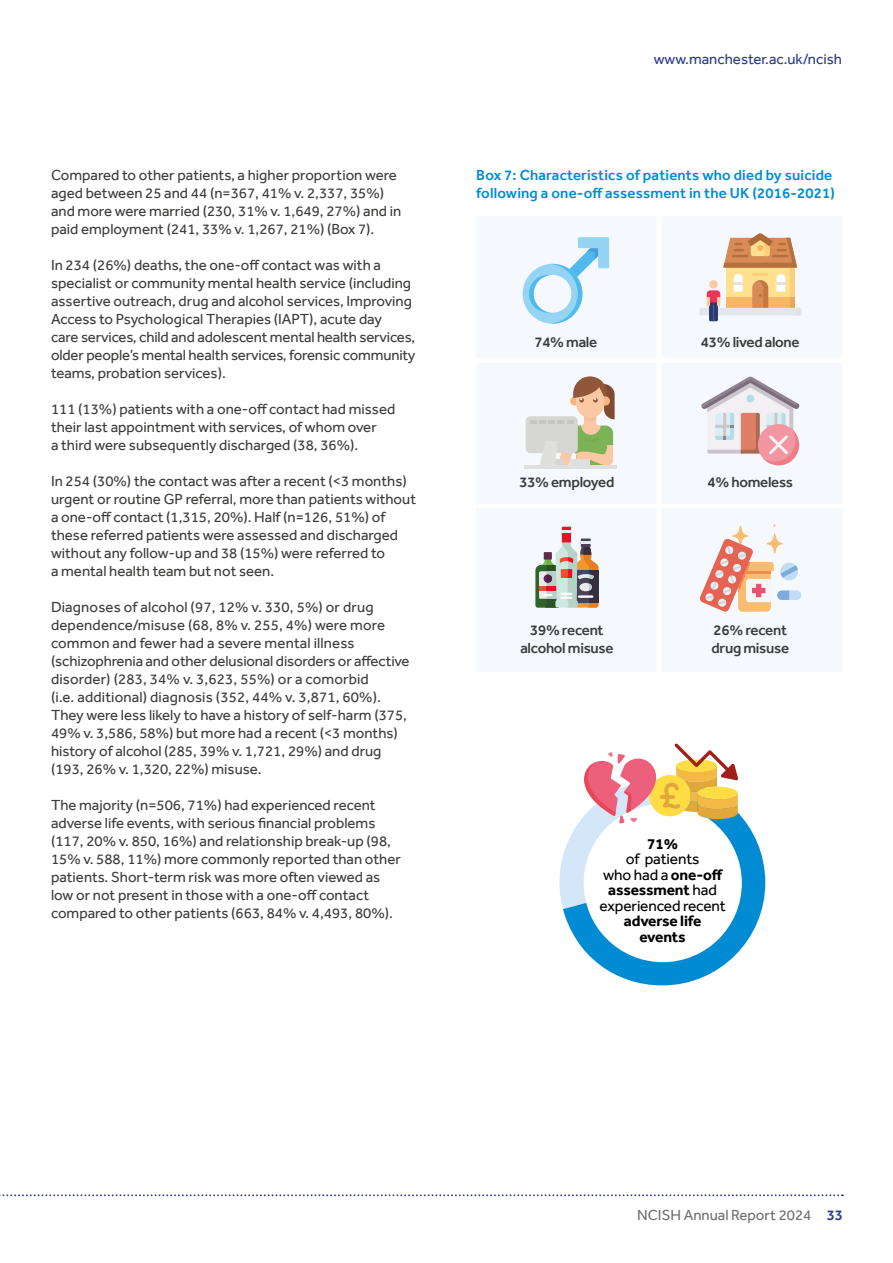
<style>
.page{position:relative;width:893px;height:1263px;background:#fff}
.page>*{position:absolute;margin:0;border:0;box-sizing:border-box;transform-origin:0 0}
.t1{font:15.6px/15.6px "Effra";letter-spacing:-.01em;color:#000;text-align:center}
.t2{font:700 15.6px "Effra";color:#000}
.t3{font:15px/18px "Effra";color:#3c3c3b}
.t4{font:500 15px/18px "Effra";letter-spacing:.01em;color:#008bd2}
.t5{font:500 15px "Effra";letter-spacing:-.02em;color:#3c3c3b}
.t6{font:15px "Effra";color:#2c3b8f}
.t7{font:15px "Effra";color:#706f6f}
.t8{font:500 15px "Effra";color:#2c3b8f}
.s1{font-weight:700}
</style>
<div class="page">
<svg style="left:0;top:1194px;width:843px;height:2px"></svg>
<div style="left:476px;top:217px;width:366px;height:455px;background:#f5f9fe"></div>
<div style="left:526px;top:416px;width:52px;height:37px;background:#d6d6d4;border-radius:5px"></div>
<hr style="left:524px;top:465px;width:92px;height:3px;background:#dfdfdd">
<svg style="left:530px;top:376px;width:85px;height:89px"></svg>
<svg style="left:536px;top:527px;width:62px;height:80px"></svg>
<svg style="left:701px;top:376px;width:98px;height:89px"></svg>
<svg style="left:700px;top:524px;width:101px;height:88px"></svg>
<svg style="left:699px;top:233px;width:102px;height:88px"></svg>
<hr style="left:657px;top:216px;width:4px;height:460px;background:#fff">
<div style="left:469px;top:358px;width:380px;height:5px;background:#fff"></div>
<hr style="left:469px;top:504px;width:380px;height:4px;background:#fff">
<svg style="left:523px;top:237px;width:86px;height:87px"></svg>
<svg style="left:559px;top:743px;width:206px;height:242px"></svg>
<p class="t3" style="left:51px;top:166px;width:352px">Compared to other patients, a higher proportion were aged between 25 and 44 (n=367, 41% v. 2,337, 35%) and more were married (230, 31% v. 1,649, 27%) and in paid employment (241, 33% v. 1,267, 21%) (Box 7).</p>
<p class="t3" style="left:51px;top:256px;width:366px">In 234 (26%) deaths, the one-off contact was with a specialist or community mental health service (including assertive outreach, drug and alcohol services, Improving Access to Psychological Therapies (IAPT), acute day<br>care services, child and adolescent mental health services, older people’s mental health services, forensic community teams, probation services).</p>
<p class="t3" style="left:51px;top:400px;width:346px">111 (13%) patients with a one-off contact had missed their last appointment with services, of whom over<br>a third were subsequently discharged (38, 36%).</p>
<p class="t3" style="left:51px;top:472px;width:367px">In 254 (30%) the contact was after a recent (&lt;3 months) urgent or routine GP referral, more than patients without a one-off contact (1,315, 20%). Half (n=126, 51%) of these referred patients were assessed and discharged without any follow-up and 38 (15%) were referred to<br>a mental health team but not seen.</p>
<p class="t3" style="left:51px;top:598px;width:360px">Diagnoses of alcohol (97, 12% v. 330, 5%) or drug dependence/misuse (68, 8% v. 255, 4%) were more common and fewer had a severe mental illness (schizophrenia and other delusional disorders or affective disorder) (283, 34% v. 3,623, 55%) or a comorbid<br>(i.e. additional) diagnosis (352, 44% v. 3,871, 60%).<br>They were less likely to have a history of self-harm (375, 49% v. 3,586, 58%) but more had a recent (&lt;3 months) history of alcohol (285, 39% v. 1,721, 29%) and drug (193, 26% v. 1,320, 22%) misuse.</p>
<p class="t3" style="left:51px;top:796px;width:351px">The majority (n=506, 71%) had experienced recent adverse life events, with serious financial problems (117, 20% v. 850, 16%) and relationship break-up (98, 15% v. 588, 11%) more commonly reported than other patients. Short-term risk was more often viewed as low or not present in those with a one-off contact compared to other patients (663, 84% v. 4,493, 80%).</p>
<p class="t6" style="left:654px;top:50px;width:190px">www.manchester.ac.uk/ncish</p>
<p class="t4" style="left:476px;top:166px;width:360px">Box 7: Characteristics of patients who died by suicide following a one-off assessment in the UK (2016-2021)</p>
<p class="t5" style="left:534px;top:333px;width:64px">74% male</p>
<p class="t5" style="left:701px;top:333px;width:100px">43% lived alone</p>
<p class="t5" style="left:519px;top:473px;width:96px">33% employed</p>
<p class="t5" style="left:708px;top:473px;width:87px">4% homeless</p>
<p class="t5" style="left:530px;top:621px;width:75px">39% recent</p>
<p class="t5" style="left:520px;top:639px;width:95px">alcohol misuse</p>
<p class="t5" style="left:714px;top:621px;width:75px">26% recent</p>
<p class="t5" style="left:712px;top:639px;width:79px">drug misuse</p>
<p class="t2" style="left:647px;top:834px;width:32px">71%</p>
<p class="t1" style="left:599px;top:851px;width:128px">of patients<br>who had a <span class="s1">one-off assessment</span> had experienced recent <span class="s1">adverse life events</span></p>
<p class="t7" style="left:637px;top:1206px;width:176px">NCISH Annual Report 2024</p>
<p class="t8" style="left:827px;top:1206px;width:18px">33</p>
</div>
